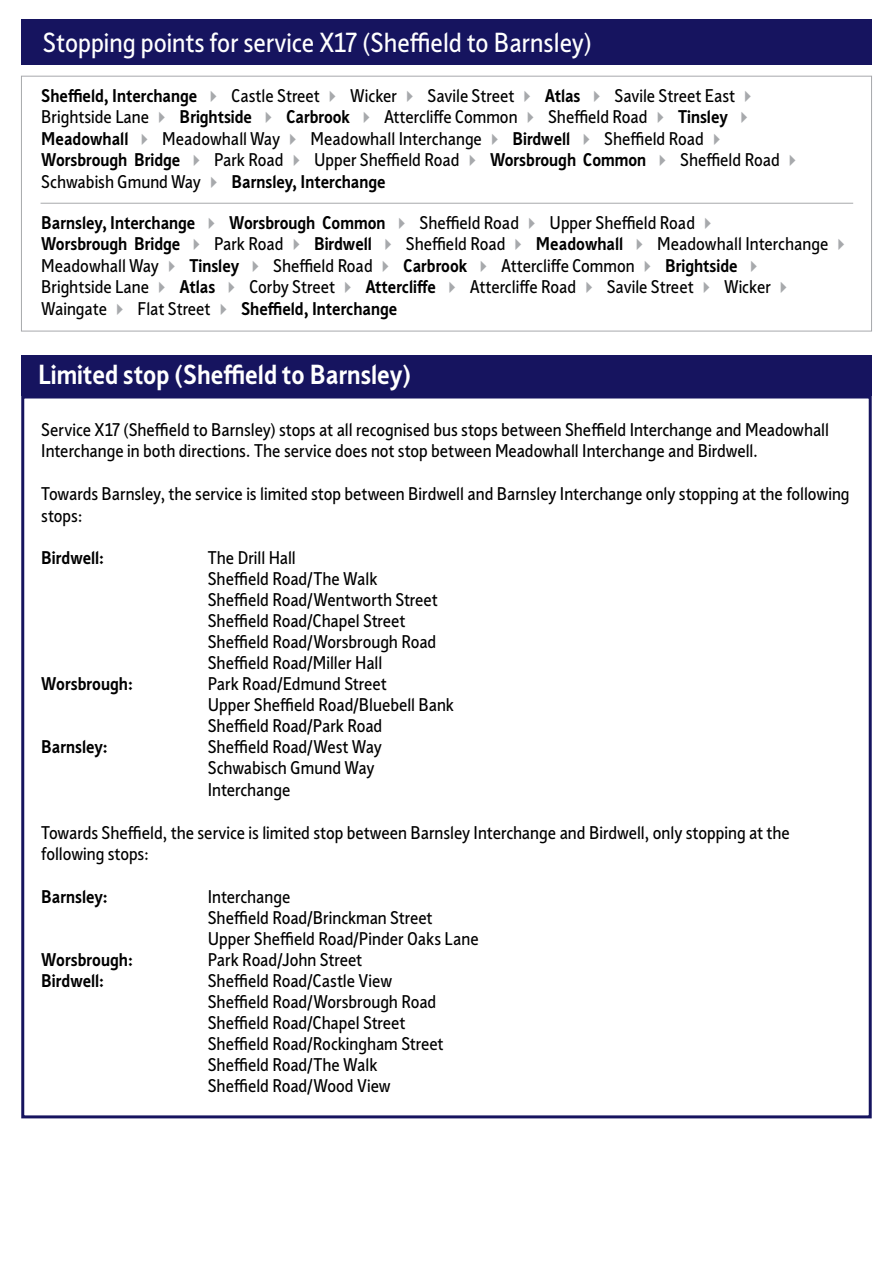
<style>
.page{position:relative;width:893px;height:1263px;background:#fff}
.page>*{position:absolute;margin:0;border:0;box-sizing:border-box;transform-origin:0 0}
.t1{font:27px "Sheffield Sans 2";color:#fff}
.t2{font:700 27px "Sheffield Sans 2";color:#fff}
.t3{font:18px/21px "Sheffield Sans 2";color:#000}
.t4{font:700 18px "Sheffield Sans 2";color:#000}
.s1{font-weight:700}
.s2{color:#a7a9ac}
</style>
<div class="page">
<svg style="left:21px;top:76px;width:851px;height:255px"></svg>
<div style="left:21px;top:19px;width:851px;height:46px;background:#16145f"></div>
<div style="left:21px;top:395px;width:851px;height:723px;border:3px solid #16145f"></div>
<div style="left:21px;top:355px;width:851px;height:40px;background:#16145f"></div>
<h1 class="t1" style="left:43px;top:24px;width:551px">Stopping points for service X17 (Sheffield to Barnsley)</h1>
<p class="t3" style="left:41px;top:84px;width:762px;line-height:21.6px"><span class="s1">Sheffield, Interchange</span> <span class="s2">✔</span> Castle Street <span class="s2">✔</span> Wicker <span class="s2">✔</span> Savile Street <span class="s2">✔</span> <span class="s1">Atlas</span> <span class="s2">✔</span> Savile Street East <span class="s2">✔ </span>Brightside Lane <span class="s2">✔</span> <span class="s1">Brightside</span> <span class="s2">✔</span> <span class="s1">Carbrook</span> <span class="s2">✔</span> Attercliffe Common <span class="s2">✔</span> Sheffield Road <span class="s2">✔</span> <span class="s1">Tinsley</span> <span class="s2">✔ </span><span class="s1">Meadowhall</span> <span class="s2">✔</span> Meadowhall Way <span class="s2">✔</span> Meadowhall Interchange <span class="s2">✔</span> <span class="s1">Birdwell</span> <span class="s2">✔</span> Sheffield Road <span class="s2">✔ </span><span class="s1">Worsbrough Bridge</span> <span class="s2">✔</span> Park Road <span class="s2">✔</span> Upper Sheffield Road <span class="s2">✔</span> <span class="s1">Worsbrough Common</span> <span class="s2">✔</span> Sheffield Road <span class="s2">✔ </span>Schwabish Gmund Way <span class="s2">✔</span> <span class="s1">Barnsley, Interchange</span></p>
<p class="t3" style="left:41px;top:211px;width:810px;line-height:21.6px"><span class="s1">Barnsley, Interchange</span> <span class="s2">✔</span> <span class="s1">Worsbrough Common</span> <span class="s2">✔</span> Sheffield Road <span class="s2">✔</span> Upper Sheffield Road <span class="s2">✔<br></span><span class="s1">Worsbrough Bridge</span> <span class="s2">✔</span> Park Road <span class="s2">✔</span> <span class="s1">Birdwell</span> <span class="s2">✔</span> Sheffield Road <span class="s2">✔</span> <span class="s1">Meadowhall</span> <span class="s2">✔</span> Meadowhall Interchange <span class="s2">✔ </span>Meadowhall Way <span class="s2">✔</span> <span class="s1">Tinsley</span> <span class="s2">✔</span> Sheffield Road <span class="s2">✔</span> <span class="s1">Carbrook</span> <span class="s2">✔</span> Attercliffe Common <span class="s2">✔</span> <span class="s1">Brightside</span> <span class="s2">✔<br></span>Brightside Lane <span class="s2">✔</span> <span class="s1">Atlas</span> <span class="s2">✔</span> Corby Street <span class="s2">✔</span> <span class="s1">Attercliffe</span> <span class="s2">✔</span> Attercliffe Road <span class="s2">✔</span> Savile Street <span class="s2">✔</span> Wicker <span class="s2">✔ </span>Waingate <span class="s2">✔</span> Flat Street <span class="s2">✔</span> <span class="s1">Sheffield, Interchange</span></p>
<h1 class="t2" style="left:38px;top:356px;width:374px">Limited stop (Sheffield to Barnsley)</h1>
<p class="t3" style="left:41px;top:418px;width:789px;line-height:21.6px">Service X17 (Sheffield to Barnsley) stops at all recognised bus stops between Sheffield Interchange and Meadowhall<br>Interchange in both directions. The service does not stop between Meadowhall Interchange and Birdwell.</p>
<p class="t3" style="left:41px;top:483px;width:810px;line-height:21.6px">Towards Barnsley, the service is limited stop between Birdwell and Barnsley Interchange only stopping at the following stops:</p>
<p class="t4" style="left:41px;top:545px;width:64px">Birdwell:</p>
<p class="t3" style="left:208px;top:547px;width:231px">The Drill Hall<br>Sheffield Road/The Walk<br>Sheffield Road/Wentworth Street<br>Sheffield Road/Chapel Street<br>Sheffield Road/Worsbrough Road<br>Sheffield Road/Miller Hall</p>
<p class="t4" style="left:41px;top:671px;width:93px">Worsbrough:</p>
<p class="t3" style="left:208px;top:673px;width:248px">Park Road/Edmund Street<br>Upper Sheffield Road/Bluebell Bank<br>Sheffield Road/Park Road</p>
<p class="t4" style="left:41px;top:735px;width:68px">Barnsley:</p>
<p class="t3" style="left:208px;top:736px;width:176px">Sheffield Road/West Way<br>Schwabisch Gmund Way<br>Interchange</p>
<p class="t3" style="left:41px;top:821px;width:750px;line-height:21.6px">Towards Sheffield, the service is limited stop between Barnsley Interchange and Birdwell, only stopping at the following stops:</p>
<p class="t4" style="left:41px;top:885px;width:68px">Barnsley:</p>
<p class="t3" style="left:208px;top:886px;width:272px">Interchange<br>Sheffield Road/Brinckman Street<br>Upper Sheffield Road/Pinder Oaks Lane</p>
<p class="t4" style="left:41px;top:948px;width:93px">Worsbrough:</p>
<p class="t3" style="left:208px;top:949px;width:156px">Park Road/John Street</p>
<p class="t4" style="left:41px;top:969px;width:64px">Birdwell:</p>
<p class="t3" style="left:208px;top:970px;width:237px">Sheffield Road/Castle View<br>Sheffield Road/Worsbrough Road<br>Sheffield Road/Chapel Street<br>Sheffield Road/Rockingham Street<br>Sheffield Road/The Walk<br>Sheffield Road/Wood View</p>
</div>
